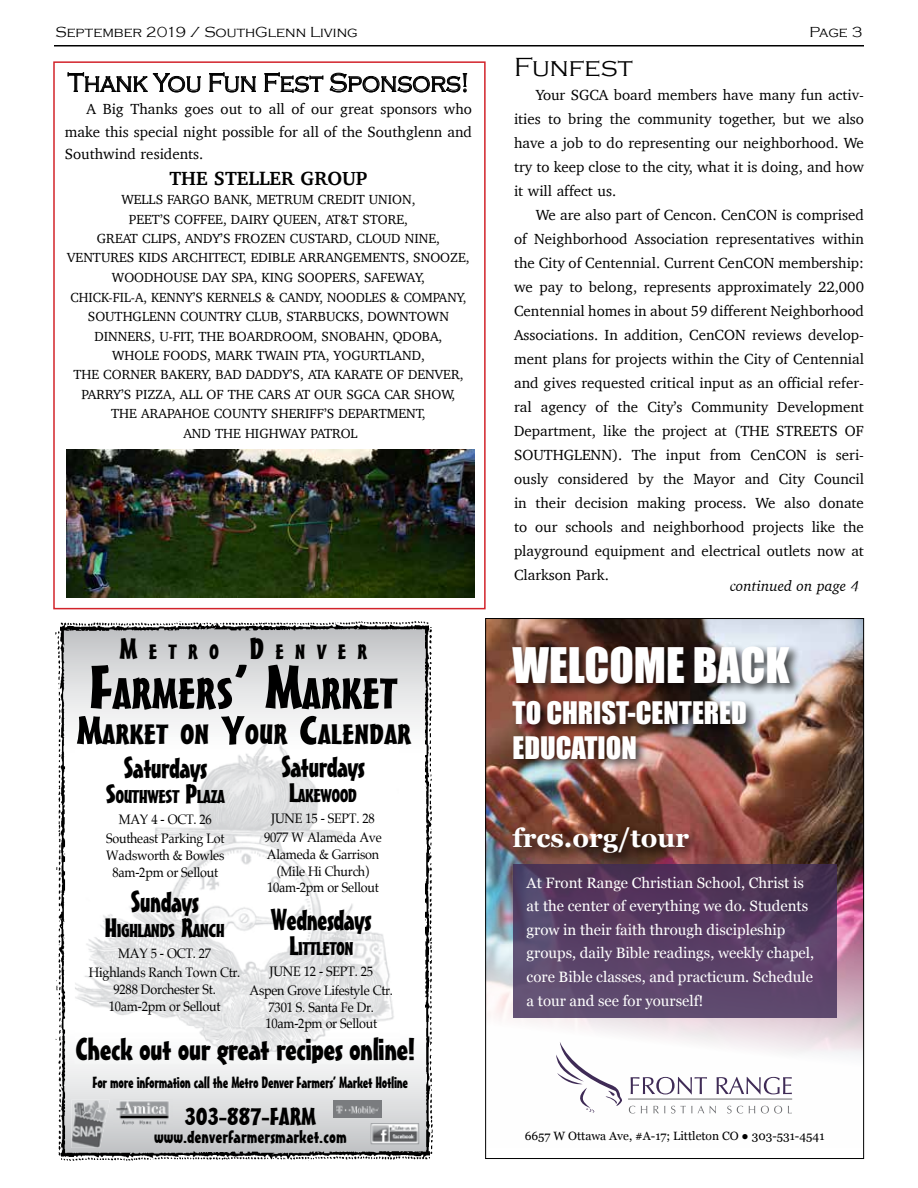
<style>
.page{position:relative;width:918px;height:1188px;background:#fff}
.page>*{position:absolute;margin:0;border:0;box-sizing:border-box;transform-origin:0 0}
.t1{font:45px "Impact";color:#fff}
.t2{font:42.15px "Mister Earl BT";color:#000;scale:1.3 1}
.t3{font:30.75px "Mister Earl BT";letter-spacing:-.02em;color:#000;scale:1.2 1}
.t4{font:29.7px "Mister Earl BT";letter-spacing:-.02em;color:#000;scale:1.08 1}
.t5{font:28.5px/34.2px "Impact";color:#fff}
.t6{font:27.15px "Mister Earl BT";color:#000;scale:1.4 1}
.t7{font:300 27px "Copperplate Gothic";color:#000;scale:.9 1}
.t8{font:300 27px "Copperplate Gothic";color:#000}
.t9{font:700 26.25px "Georgia";color:#fff}
.t10{font:24px "Mister Earl BT";color:#000;scale:1.3 1}
.t11{font:20.1px "Mister Earl BT";letter-spacing:.43em;color:#000;scale:1.3 1}
.t12{font:700 19.5px "Charter";color:#000}
.t13{font:18px "Mister Earl BT";letter-spacing:-.03em;color:#000;scale:1.29 1}
.t14{font:18px "Mister Earl BT";color:#000;scale:1.2 1}
.t15{font:15.75px "Mister Earl BT";letter-spacing:-.02em;color:#000;scale:1.1 1}
.t16{font:15px/24px "Charter";color:#000;text-align:justify}
.t17{font:15px/23.7px "Georgia";color:#fff}
.t18{font:300 15px "Copperplate Gothic";color:#000}
.t19{font:italic 15px "Charter";color:#000}
.t20{font:13.65px/16.6px "Palatino";letter-spacing:-.02em;color:#000;text-align:center;scale:.92 1}
.t21{font:13.5px/19.5px "Charter";color:#000;text-align:center}
.t22{font:12px "Georgia";color:#000}
.s1{font-size:28.8px}
.s2{font-size:60.3px}
.s3{font-size:38.85px}
.s4{font-size:25.8px}
</style>
<div class="page">
<div style="left:53px;top:61px;width:433px;height:548px;border:2px solid #d2232a"></div>
<hr style="left:54px;top:45px;width:810px;height:1px;background:#000">
<svg style="left:66px;top:1059px;width:358px;height:90px;background:#dddfe0"></svg>
<svg style="left:66px;top:633px;width:358px;height:92px"></svg>
<img style="left:75px;top:742px;width:325px;height:322px">
<img style="left:55px;top:631px;width:11px;height:524px">
<img style="left:62px;top:1149px;width:368px;height:12px">
<img style="left:424px;top:628px;width:9px;height:526px">
<img style="left:60px;top:621px;width:369px;height:12px">
<img style="left:371px;top:1123px;width:48px;height:22px">
<img style="left:333px;top:1100px;width:49px;height:18px">
<img style="left:113px;top:1098px;width:60px;height:27px">
<img style="left:71px;top:1100px;width:39px;height:48px">
<img style="left:487px;top:620px;width:375px;height:494px">
<div style="left:510px;top:643px;width:292px;height:53px;background:#000;opacity:.75"></div>
<svg style="left:513px;top:864px;width:324px;height:154px;background:#583f65"></svg>
<svg style="left:631px;top:1077px;width:76px;height:17px"></svg>
<svg style="left:717px;top:1077px;width:75px;height:17px"></svg>
<svg style="left:629px;top:1106px;width:6px;height:8px"></svg>
<svg style="left:641px;top:1106px;width:6px;height:7px"></svg>
<svg style="left:653px;top:1106px;width:12px;height:7px"></svg>
<svg style="left:671px;top:1106px;width:21px;height:8px"></svg>
<svg style="left:698px;top:1106px;width:6px;height:7px"></svg>
<svg style="left:710px;top:1106px;width:6px;height:8px"></svg>
<svg style="left:727px;top:1106px;width:16px;height:8px"></svg>
<svg style="left:749px;top:1106px;width:6px;height:7px"></svg>
<svg style="left:761px;top:1106px;width:21px;height:8px"></svg>
<svg style="left:788px;top:1106px;width:4px;height:7px"></svg>
<hr style="left:628px;top:1099px;width:164px;height:1px;background:#6d6e71">
<svg style="left:556px;top:1042px;width:66px;height:71px"></svg>
<div style="left:510px;top:824px;width:191px;height:42px;background:#000;opacity:.75"></div>
<div style="left:510px;top:698px;width:248px;height:74px;background:#000;opacity:.75"></div>
<img style="left:67px;top:450px;width:408px;height:148px">
<svg style="left:68px;top:72px;width:133px;height:20px"></svg>
<svg style="left:209px;top:72px;width:47px;height:20px"></svg>
<svg style="left:264px;top:72px;width:59px;height:21px"></svg>
<svg style="left:330px;top:61px;width:137px;height:31px"></svg>
<p class="t18" style="left:56px;top:24px;width:304px">September 2019 / SouthGlenn Living</p>
<p class="t18" style="left:809px;top:24px;width:55px">Page 3</p>
<h3 class="t7" style="left:68px;top:68px;width:447px">Thank You Fun Fest Sponsors!</h3>
<p class="t16" style="left:65px;top:97px;width:409px;line-height:22.5px;text-indent:22px">A Big Thanks goes out to all of our great sponsors who make this special night possible for all of the Southglenn and Southwind residents.</p>
<h3 class="t12" style="left:170px;top:161px;width:199px">THE STELLER GROUP</h3>
<p class="t21" style="left:67px;top:189px;width:404px">WELLS FARGO BANK, METRUM CREDIT UNION,<br>PEET’S COFFEE, DAIRY QUEEN, AT&amp;T STORE,<br>GREAT CLIPS, ANDY’S FROZEN CUSTARD, CLOUD NINE, VENTURES KIDS ARCHITECT, EDIBLE ARRANGEMENTS, SNOOZE, WOODHOUSE DAY SPA, KING SOOPERS, SAFEWAY,<br>CHICK-FIL-A, KENNY’S KERNELS &amp; CANDY, NOODLES &amp; COMPANY, SOUTHGLENN COUNTRY CLUB, STARBUCKS, DOWNTOWN DINNERS, U-FIT, THE BOARDROOM, SNOBAHN, QDOBA,<br>WHOLE FOODS, MARK TWAIN PTA, YOGURTLAND,<br>THE CORNER BAKERY, BAD DADDY’S, ATA KARATE OF DENVER, PARRY’S PIZZA, ALL OF THE CARS AT OUR SGCA CAR SHOW, THE ARAPAHOE COUNTY SHERIFF’S DEPARTMENT,<br>AND THE HIGHWAY PATROL</p>
<h3 class="t11" style="left:120px;top:640px;width:192px"><span class="s1">M</span>ETRO <span class="s1">D</span>ENVER</h3>
<h2 class="t2" style="left:89px;top:668px;width:239px"><span class="s2">F</span>ARMERS<span class="s2">’ M</span>ARKET</h2>
<h3 class="t6" style="left:77px;top:718px;width:241px"><span class="s3">M</span>ARKET ON <span class="s3">Y</span>OUR <span class="s3">C</span>ALENDAR</h3>
<h3 class="t4" style="left:123px;top:750px;width:79px">Saturdays</h3>
<p class="t13" style="left:106px;top:786px;width:94px"><span class="s4">S</span>OUTHWEST <span class="s4">P</span>LAZA</p>
<p class="t20" style="left:106px;top:810px;width:130px;line-height:18.9px">MAY 4 - OCT. 26<br>Southeast Parking Lot</p>
<p class="t20" style="left:106px;top:847px;width:130px">Wadsworth &amp; Bowles<br>8am-2pm or Sellout</p>
<h3 class="t4" style="left:130px;top:884px;width:65px">Sundays</h3>
<p class="t13" style="left:105px;top:920px;width:95px"><span class="s4">H</span>IGHLANDS <span class="s4">R</span>ANCH</p>
<p class="t20" style="left:89px;top:944px;width:166px;line-height:18.9px">MAY 5 - OCT. 27<br>Highlands Ranch Town Ctr.</p>
<p class="t20" style="left:109px;top:981px;width:123px">9288 Dorchester St.<br>10am-2pm or Sellout</p>
<h3 class="t4" style="left:281px;top:749px;width:79px">Saturdays</h3>
<p class="t13" style="left:289px;top:785px;width:55px"><span class="s4">L</span>AKEWOOD</p>
<p class="t20" style="left:264px;top:809px;width:129px;line-height:18.9px">JUNE 15 - SEPT. 28<br>9077 W Alameda Ave</p>
<p class="t20" style="left:267px;top:846px;width:124px">Alameda &amp; Garrison (Mile Hi Church)<br>10am-2pm or Sellout</p>
<h3 class="t4" style="left:271px;top:901px;width:95px">Wednesdays</h3>
<p class="t13" style="left:289px;top:937px;width:52px"><span class="s4">L</span>ITTLETON</p>
<p class="t20" style="left:250px;top:962px;width:157px;line-height:18.9px">JUNE 12 - SEPT. 25<br>Aspen Grove Lifestyle Ctr.</p>
<p class="t20" style="left:265px;top:999px;width:123px;text-align:left">7301 S. Santa Fe Dr.<br>10am-2pm or Sellout</p>
<h3 class="t3" style="left:76px;top:1031px;width:284px">Check out our great recipes online!</h3>
<p class="t15" style="left:93px;top:1073px;width:289px">For more information call the Metro Denver Farmers’ Market Hotline</p>
<h3 class="t10" style="left:185px;top:1101px;width:103px">303-887-FARM</h3>
<p class="t14" style="left:154px;top:1126px;width:162px">www.denverfarmersmarket.com</p>
<h3 class="t8" style="left:514px;top:53px;width:120px">Funfest</h3>
<p class="t16" style="left:514px;top:83px;width:351px;text-indent:22px">Your SGCA board members have many fun activ&shy;ities to bring the community together, but we also have a job to do representing our neighborhood. We try to keep close to the city, what it is doing, and how it will affect us.</p>
<p class="t16" style="left:514px;top:203px;width:351px;text-indent:22px">We are also part of Cencon. CenCON is comprised of Neighborhood Association representatives within the City of Centennial. Current CenCON membership: we pay to belong, represents approximately 22,000<br>Centennial homes in about 59 different Neighborhood Associations. In addition, CenCON reviews develop&shy;ment plans for projects within the City of Centennial and gives requested critical input as an official refer&shy;ral agency of the City’s Community Development Department, like the project at (THE STREETS OF SOUTHGLENN). The input from CenCON is seri&shy;ously considered by the Mayor and City Council in their decision making process. We also donate to our schools and neighborhood projects like the playground equipment and electrical outlets now at Clarkson Park.</p>
<p class="t19" style="left:730px;top:574px;width:131px">continued on page 4</p>
<h1 class="t1" style="left:513px;top:630px;width:278px">WELCOME BACK</h1>
<h3 class="t5" style="left:513px;top:695px;width:236px">TO CHRIST-CENTERED<br>EDUCATION</h3>
<h3 class="t9" style="left:513px;top:818px;width:178px">frcs.org/tour</h3>
<p class="t17" style="left:527px;top:870px;width:289px">At Front Range Christian School, Christ is at the center of everything we do. Students grow in their faith through discipleship groups, daily Bible readings, weekly chapel, core Bible classes, and practicum. Schedule a tour and see for yourself!</p>
<p class="t22" style="left:525px;top:1127px;width:301px">6657 W Ottawa Ave, #A-17; Littleton CO ● 303-531-4541</p>
</div>
